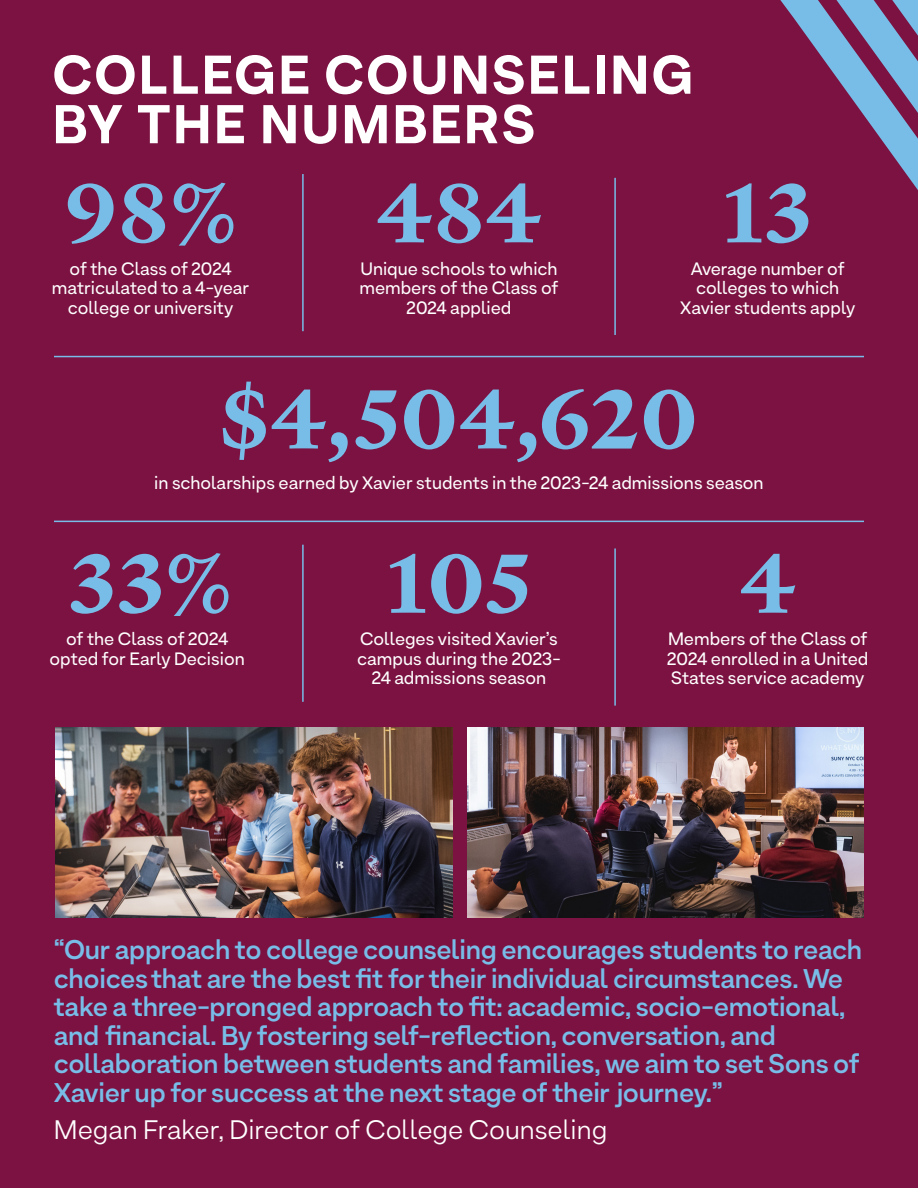
<style>
.page{position:relative;width:918px;height:1188px;background:#7b1241}
.page>*{position:absolute;margin:0;border:0;box-sizing:border-box;transform-origin:0 0}
.Callout___Style{font:700 90px "Heldane Text";color:#78bde8}
.t1{font:800 54px/49.5px "Armin Grotesk";letter-spacing:.04em;color:#fff}
.text{font:600 27px/28.5px "Armin Grotesk";letter-spacing:-.01em;color:#78bde8}
.text-2{font:27px "Armin Grotesk";color:#fff}
.text-3{font:18px/19.5px "Armin Grotesk";color:#fff;text-align:center}
</style>
<div class="page">
<svg style="left:780px;top:0;width:138px;height:190px"></svg>
<hr style="left:614px;top:178px;width:2px;height:157px;background:#78bde8">
<hr style="left:302px;top:174px;width:2px;height:157px;background:#78bde8">
<hr style="left:614px;top:548px;width:2px;height:158px;background:#78bde8">
<hr style="left:302px;top:545px;width:2px;height:157px;background:#78bde8">
<hr style="left:54px;top:356px;width:810px;height:1px;background:#78bde8">
<hr style="left:54px;top:521px;width:810px;height:1px;background:#78bde8">
<img style="left:467px;top:727px;width:397px;height:191px">
<img style="left:56px;top:727px;width:396px;height:191px">
<p class="t1" style="left:52px;top:49px;width:642px">COLLEGE COUNSELING<br>BY THE NUMBERS</p>
<p class="Callout___Style" style="left:64px;top:154px;width:174px">98%</p>
<p class="text-3" style="left:52px;top:259px;width:199px">of the Class of 2024 matriculated to a 4-year college or university</p>
<p class="Callout___Style" style="left:376px;top:154px;width:168px">484</p>
<p class="text-3" style="left:359px;top:259px;width:201px">Unique schools to which members of the Class of<br>2024 applied</p>
<p class="Callout___Style" style="left:723px;top:154px;width:91px">13</p>
<p class="text-3" style="left:680px;top:259px;width:177px">Average number of colleges to which<br>Xavier students apply</p>
<p class="Callout___Style" style="left:220px;top:361px;width:480px">$4,504,620</p>
<p class="text-3" style="left:154px;top:472px;width:611px">in scholarships earned by Xavier students in the 2023-24 admissions season</p>
<p class="Callout___Style" style="left:68px;top:525px;width:165px">33%</p>
<p class="text-3" style="left:50px;top:648px;width:197px">opted for Early Decision</p>
<p class="text-3" style="left:66px;top:629px;width:164px">of the Class of 2024</p>
<p class="Callout___Style" style="left:387px;top:525px;width:146px">105</p>
<p class="text-3" style="left:357px;top:629px;width:205px">Colleges visited Xavier’s campus during the 2023-<br>24 admissions season</p>
<p class="Callout___Style" style="left:739px;top:525px;width:59px">4</p>
<p class="text-3" style="left:667px;top:629px;width:203px;text-align:justify">Members of the Class of 2024 enrolled in a United States service academy</p>
<p class="text" style="left:54px;top:935px;width:810px">“Our approach to college counseling encourages students to reach choices that are the best fit for their individual circumstances. We take a three-pronged approach to fit: academic, socio-emotional, and financial. By fostering self-reflection, conversation, and collaboration between students and families, we aim to set Sons of Xavier up for success at the next stage of their journey.”</p>
<p class="text-2" style="left:54px;top:1113px;width:555px">Megan Fraker, Director of College Counseling</p>
</div>
